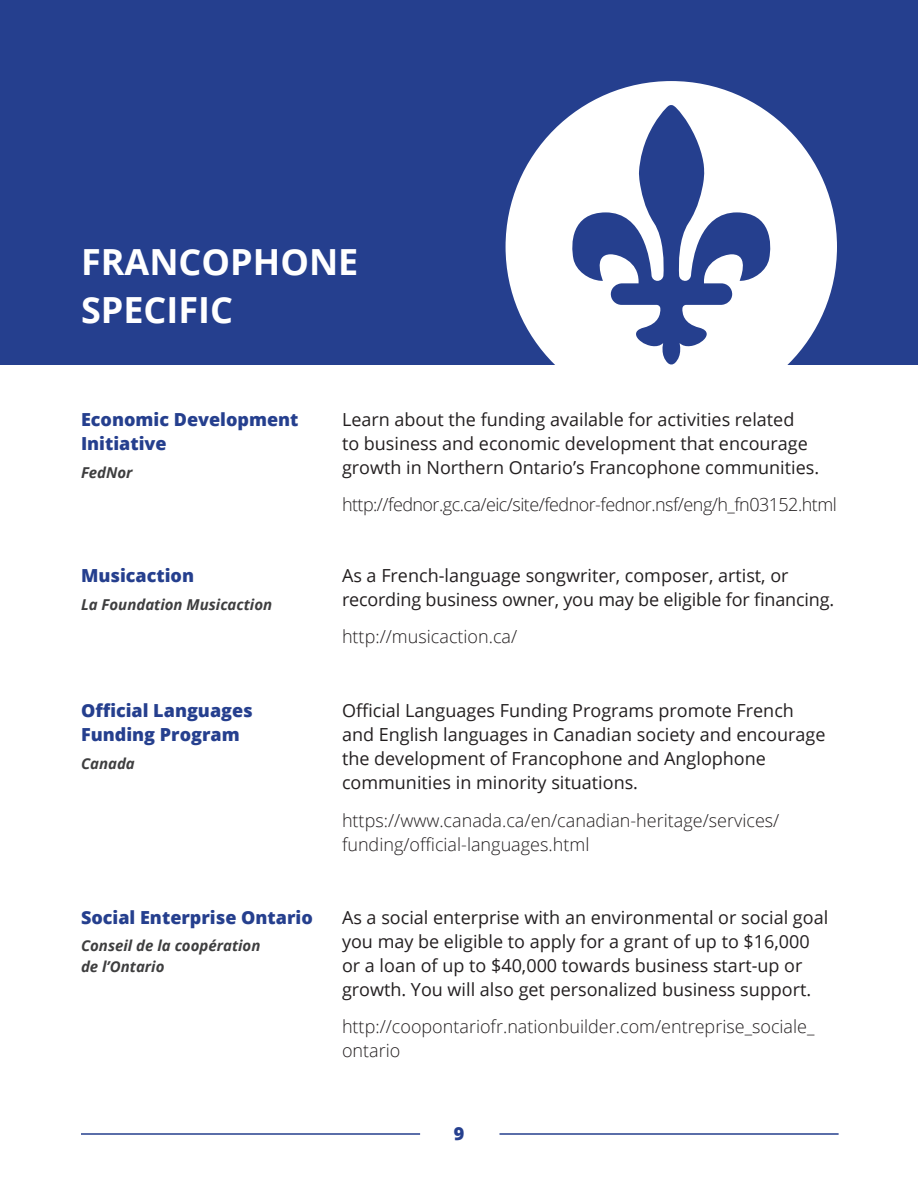
<style>
.page{position:relative;width:918px;height:1188px;background:#fff}
.page>*{position:absolute;margin:0;border:0;box-sizing:border-box;transform-origin:0 0}
.Section_Heading{font:700 36px/48px "Open Sans";color:#fff}
.body{font:18px/24px "Open Sans";color:#231f20}
.Web_Address{font:300 18px/24px "Open Sans";color:#231f20}
.Fund_Title{font:800 18px/24px "Open Sans";color:#253f8e}
.Web_Address-2{font:300 18px "Open Sans";letter-spacing:-.03em;color:#231f20}
.Page_Number{font:800 18px "Open Sans";color:#253f8e}
.Organization{font:italic 700 15px/21px "Open Sans";color:#3e3e3f}
</style>
<div class="page">
<hr style="left:81px;top:1133px;width:339px;height:2px;background:#253f8e">
<hr style="left:500px;top:1133px;width:339px;height:2px;background:#253f8e">
<div style="left:0;top:0;width:918px;height:364px;background:#253f8e"></div>
<div style="left:506px;top:81px;width:331px;height:331px;background:#fff;border-radius:50%"></div>
<svg style="left:570px;top:105px;width:202px;height:260px"></svg>
<p class="Section_Heading" style="left:81px;top:237px;width:279px">FRANCOPHONE<br>SPECIFIC</p>
<p class="Fund_Title" style="left:81px;top:406px;width:219px">Economic Development<br>Initiative</p>
<p class="Organization" style="left:81px;top:461px;width:53px">FedNor</p>
<p class="Fund_Title" style="left:81px;top:562px;width:115px">Musicaction</p>
<p class="Organization" style="left:81px;top:593px;width:193px">La Foundation Musicaction</p>
<p class="Fund_Title" style="left:81px;top:698px;width:173px">Official Languages<br>Funding Program</p>
<p class="Organization" style="left:81px;top:753px;width:55px">Canada</p>
<p class="Fund_Title" style="left:81px;top:904px;width:233px">Social Enterprise Ontario</p>
<p class="Organization" style="left:81px;top:935px;width:181px">Conseil de la coopération de l’Ontario</p>
<p class="body" style="left:342px;top:407px;width:479px">Learn about the funding available for activities related<br>to business and economic development that encourage growth in Northern Ontario’s Francophone communities.</p>
<p class="Web_Address-2" style="left:342px;top:492px;width:496px">http://fednor.gc.ca/eic/site/fednor-fednor.nsf/eng/h_fn03152.html</p>
<p class="body" style="left:342px;top:563px;width:494px">As a French-language songwriter, composer, artist, or recording business owner, you may be eligible for financing.</p>
<p class="Web_Address" style="left:342px;top:624px;width:177px">http://musicaction.ca/</p>
<p class="body" style="left:342px;top:698px;width:485px">Official Languages Funding Programs promote French and English languages in Canadian society and encourage the development of Francophone and Anglophone communities in minority situations.</p>
<p class="Web_Address" style="left:342px;top:808px;width:439px">https://www.canada.ca/en/canadian-heritage/services/ funding/official-languages.html</p>
<p class="body" style="left:342px;top:905px;width:488px">As a social enterprise with an environmental or social goal you may be eligible to apply for a grant of up to $16,000 or a loan of up to $40,000 towards business start-up or growth. You will also get personalized business support.</p>
<p class="Web_Address" style="left:342px;top:1014px;width:474px">http://coopontariofr.nationbuilder.com/entreprise_sociale_ ontario</p>
<p class="Page_Number" style="left:454px;top:1120px;width:12px">9</p>
</div>
